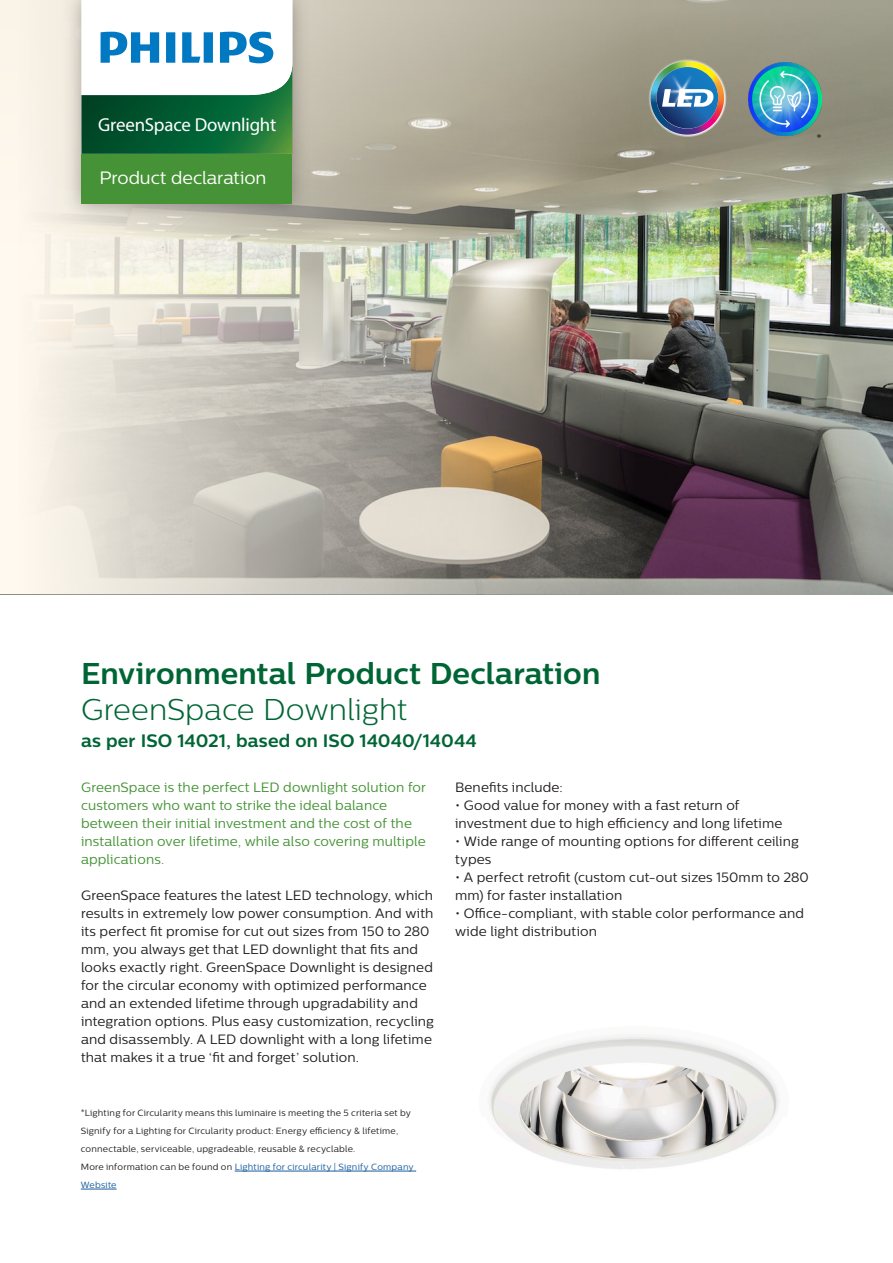
<style>
.page{position:relative;width:893px;height:1263px;background:#fff}
.page>*{position:absolute;margin:0;border:0;box-sizing:border-box;transform-origin:0 0}
.Headline_light_69pt{font:700 30px "Centrale Sans";letter-spacing:.005em;color:#006535}
.Headline_light_69pt-2{font:300 30px "Centrale Sans";color:#006535}
.t1{font:italic 700 18.9px "Centrale Sans";letter-spacing:-.01em;color:#fff}
.Headline_light_69pt-3{font:700 18px "Centrale Sans";letter-spacing:.005em;color:#006535}
.t2{font:17.85px "Centrale Sans";letter-spacing:-.005em;color:#fff}
.Body_text_9pt{font:13.5px/18px "Centrale Sans";letter-spacing:.01em;color:#231f20}
.Body_text_9pt-2{font:13.5px/18px "Centrale Sans";letter-spacing:.01em;color:#459336}
.Body_text_9pt-3{font:9px/18px "Centrale Sans";letter-spacing:.025em;color:#231f20}
.Body_text_9pt-4{font:9px/18px "Centrale Sans";letter-spacing:.025em;color:#175d9e}
.s1{color:#231f20}
</style>
<div class="page">
<img style="left:634px;top:243px;width:259px;height:351px">
<svg style="left:0;top:243px;width:634px;height:351px;background:#bcb8ac"></svg>
<svg style="left:0;top:0;width:893px;height:243px;background:#adaa98"></svg>
<img style="left:489px;top:1036px;width:290px;height:133px">
<img style="left:748px;top:63px;width:74px;height:73px">
<hr style="left:235px;top:1171px;width:181px;height:1px;background:#175d9e">
<hr style="left:81px;top:1189px;width:36px;height:1px;background:#175d9e">
<img style="left:56px;top:0;width:262px;height:128px">
<svg style="left:82px;top:0;width:210px;height:128px"></svg>
<img style="left:56px;top:128px;width:262px;height:101px">
<div style="left:82px;top:154px;width:210px;height:50px;background:#459336"></div>
<svg style="left:648px;top:59px;width:79px;height:78px"></svg>
<img style="left:650px;top:61px;width:72px;height:74px">
<h2 class="t1" style="left:98px;top:113px;width:180px">GreenSpace Downlight</h2>
<h3 class="t2" style="left:100px;top:167px;width:168px">Product declaration</h3>
<p class="Body_text_9pt" style="left:816px;top:130px;width:7px">*</p>
<p class="Headline_light_69pt" style="left:81px;top:655px;width:521px">Environmental Product Declaration</p>
<p class="Headline_light_69pt-2" style="left:81px;top:692px;width:328px">GreenSpace Downlight</p>
<p class="Headline_light_69pt-3" style="left:81px;top:730px;width:397px">as per ISO 14021, based on ISO 14040/14044</p>
<p class="Body_text_9pt-2" style="left:81px;top:778px;width:346px">GreenSpace is the perfect LED downlight solution for customers who want to strike the ideal balance between their initial investment and the cost of the installation over lifetime, while also covering multiple applications.</p>
<p class="Body_text_9pt" style="left:81px;top:886px;width:354px">GreenSpace features the latest LED technology, which results in extremely low power consumption. And with its perfect fit promise for cut out sizes from 150 to 280 mm, you always get that LED downlight that fits and looks exactly right. GreenSpace Downlight is designed for the circular economy with optimized performance and an extended lifetime through upgradability and integration options. Plus easy customization, recycling and disassembly. A LED downlight with a long lifetime that makes it a true ‘fit and forget’ solution.</p>
<p class="Body_text_9pt-3" style="left:81px;top:1104px;width:332px">*Lighting for Circularity means this luminaire is meeting the 5 criteria set by<br>Signify for a Lighting for Circularity product: Energy efficiency &amp; lifetime, connectable, serviceable, upgradeable, reusable &amp; recyclable.</p>
<p class="Body_text_9pt-4" style="left:81px;top:1158px;width:334px"><span class="s1">More information can be found on</span> Lighting for circularity | Signify Company<br>Website</p>
<p class="Body_text_9pt" style="left:455px;top:778px;width:109px">Benefits include:</p>
<p class="Body_text_9pt" style="left:455px;top:796px;width:329px">• Good value for money with a fast return of investment due to high efficiency and long lifetime</p>
<p class="Body_text_9pt" style="left:455px;top:832px;width:345px">• Wide range of mounting options for different ceiling types</p>
<p class="Body_text_9pt" style="left:455px;top:868px;width:355px">• A perfect retrofit (custom cut-out sizes 150mm to 280 mm) for faster installation</p>
<p class="Body_text_9pt" style="left:455px;top:904px;width:351px">• Office-compliant, with stable color performance and wide light distribution</p>
</div>
